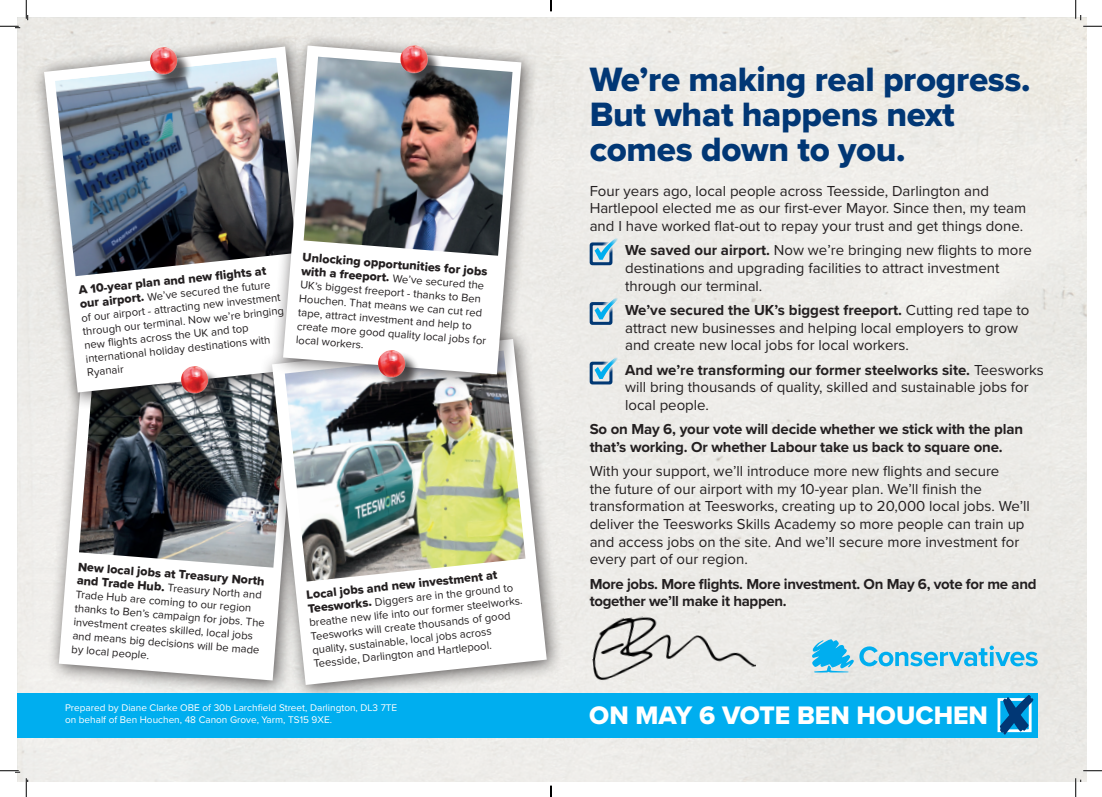
<style>
.page{position:relative;width:1102px;height:797px;background:#fff}
.page>*{position:absolute;margin:0;border:0;box-sizing:border-box;transform-origin:0 0}
.t1{font:35px/35px "Proxima Nova Extrabld";letter-spacing:-.01em;color:#013775}
.t2{font:26.25px "Proxima Nova Extrabld";color:#fff}
.t3{font:15px/17.5px "Proxima Nova";color:#231f20}
.t4{font:700 15px/17.5px "Proxima Nova";letter-spacing:-.01em;color:#231f20}
.t5{font:12.5px/14.2px "Proxima Nova Extrabld";color:#231f20}
.t6{font:11.25px/13.6px "Proxima Nova";color:#231f20}
.t7{font:10px/12px "Proxima Nova";color:#fff}
.s1{font-family:"Proxima Nova Extrabld";font-size:12.5px}
.s2{font-weight:700}
</style>
<div class="page">
<div style="left:17px;top:17px;width:1069px;height:764px;background:#edebe7"></div>
<div style="left:46px;top:333px;width:269px;height:365px;background:#231f20;opacity:.75"></div>
<svg style="left:53px;top:410px;width:206px;height:276px"></svg>
<img style="left:79px;top:410px;width:180px;height:157px">
<svg style="left:589px;top:238px;width:29px;height:27px"></svg>
<svg style="left:589px;top:297px;width:29px;height:28px"></svg>
<svg style="left:589px;top:357px;width:29px;height:27px"></svg>
<div style="left:32px;top:34px;width:304px;height:376px;background:#231f20;opacity:.75"></div>
<img style="left:38px;top:41px;width:232px;height:357px">
<div style="left:259px;top:326px;width:305px;height:376px;background:#231f20;opacity:.75"></div>
<svg style="left:266px;top:333px;width:286px;height:357px"></svg>
<img style="left:285px;top:392px;width:240px;height:189px">
<div style="left:270px;top:33px;width:269px;height:359px;background:#231f20;opacity:.75"></div>
<svg style="left:277px;top:40px;width:249px;height:340px"></svg>
<img style="left:588px;top:605px;width:168px;height:78px">
<div style="left:17px;top:693px;width:1020px;height:44px;background:#00aeef"></div>
<div style="left:997px;top:698px;width:34px;height:34px;border:3px solid #fff"></div>
<svg style="left:999px;top:695px;width:34px;height:39px"></svg>
<img style="left:303px;top:57px;width:209px;height:199px">
<svg style="left:859px;top:645px;width:178px;height:21px;background:#91d1e7"></svg>
<svg style="left:812px;top:639px;width:41px;height:33px"></svg>
<img style="left:130px;top:38px;width:69px;height:52px">
<img style="left:161px;top:357px;width:68px;height:52px">
<div style="left:379px;top:352px;width:41px;height:41px;background:#231f20;opacity:.75"></div>
<img style="left:358px;top:340px;width:68px;height:52px">
<img style="left:381px;top:36px;width:68px;height:52px">
<svg style="left:0;top:0;width:28px;height:28px"></svg>
<svg style="left:0;top:770px;width:28px;height:27px"></svg>
<svg style="left:1074px;top:0;width:27px;height:28px"></svg>
<svg style="left:1074px;top:770px;width:27px;height:27px"></svg>
<svg style="left:550px;top:785px;width:1px;height:12px"></svg>
<p class="t5" style="left:78px;top:283px;width:190px;rotate:-6deg">A 10-year plan and new fl ights at</p>
<p class="t6" style="left:79px;top:297px;width:204px;rotate:-6deg"><span class="s1">our airport.</span> We’ve secured the future of our airport - attracting new investment through our terminal. Now we’re bringing new fl ights across the UK and top international holiday destinations with Ryanair</p>
<p class="t5" style="left:303px;top:249px;width:187px;rotate:5deg">Unlocking opportunities for jobs with a freeport.</p>
<p class="t6" style="left:301px;top:265px;width:191px;text-indent:92px;rotate:4deg">We’ve secured the<br>UK’s biggest freeport - thanks to Ben<br>Houchen. That means we can cut red tape, attract investment and help to create more good quality local jobs for local workers.</p>
<p class="t5" style="left:79px;top:558px;width:189px;rotate:5deg">New local jobs at Treasury North and Trade Hub.</p>
<p class="t6" style="left:77px;top:574px;width:192px;text-indent:92px;rotate:4deg">Treasury North and<br>Trade Hub are coming to our region thanks to Ben’s campaign for jobs. The investment creates skilled, local jobs and means big decisions will be made by local people.</p>
<p class="t5" style="left:306px;top:587px;width:193px;rotate:-6deg">Local jobs and new investment at</p>
<p class="t6" style="left:307px;top:601px;width:216px;rotate:-6deg"><span class="s1">Teesworks.</span> Diggers are in the ground to breathe new life into our former steelworks.<br>Teesworks will create thousands of good quality, sustainable, local jobs across Teesside, Darlington and Hartlepool.</p>
<p class="t7" style="left:65px;top:701px;width:334px">Prepared by Diane Clarke OBE of 30b Larchfield Street, Darlington, DL3 7TE on behalf of Ben Houchen, 48 Canon Grove, Yarm, TS15 9XE.</p>
<h1 class="t1" style="left:589px;top:61px;width:442px">We’re making real progress.<br>But what happens next comes down to you.</h1>
<p class="t3" style="left:589px;top:181px;width:438px">Four years ago, local people across Teesside, Darlington and<br>Hartlepool elected me as our first-ever Mayor. Since then, my team and I have worked flat-out to repay your trust and get things done.</p>
<p class="t3" style="left:625px;top:241px;width:408px"><span class="s2">We saved our airport.</span> Now we’re bringing new flights to more destinations and upgrading facilities to attract investment through our terminal.</p>
<p class="t3" style="left:625px;top:301px;width:406px"><span class="s2">We’ve secured the UK’s biggest freeport.</span> Cutting red tape to attract new businesses and helping local employers to grow and create new local jobs for local workers.</p>
<p class="t3" style="left:625px;top:360px;width:420px"><span class="s2">And we’re transforming our former steelworks site.</span> Teesworks will bring thousands of quality, skilled and sustainable jobs for local people.</p>
<p class="t4" style="left:589px;top:420px;width:435px">So on May 6, your vote will decide whether we stick with the plan that’s working. Or whether Labour take us back to square one.</p>
<p class="t3" style="left:589px;top:462px;width:442px">With your support, we’ll introduce more new flights and secure<br>the future of our airport with my 10-year plan. We’ll finish the transformation at Teesworks, creating up to 20,000 local jobs. We’ll deliver the Teesworks Skills Academy so more people can train up and access jobs on the site. And we’ll secure more investment for every part of our region.</p>
<p class="t4" style="left:589px;top:574px;width:448px">More jobs. More flights. More investment. On May 6, vote for me and together we’ll make it happen.</p>
<h2 class="t2" style="left:589px;top:695px;width:400px">ON MAY 6 VOTE BEN HOUCHEN</h2>
</div>
